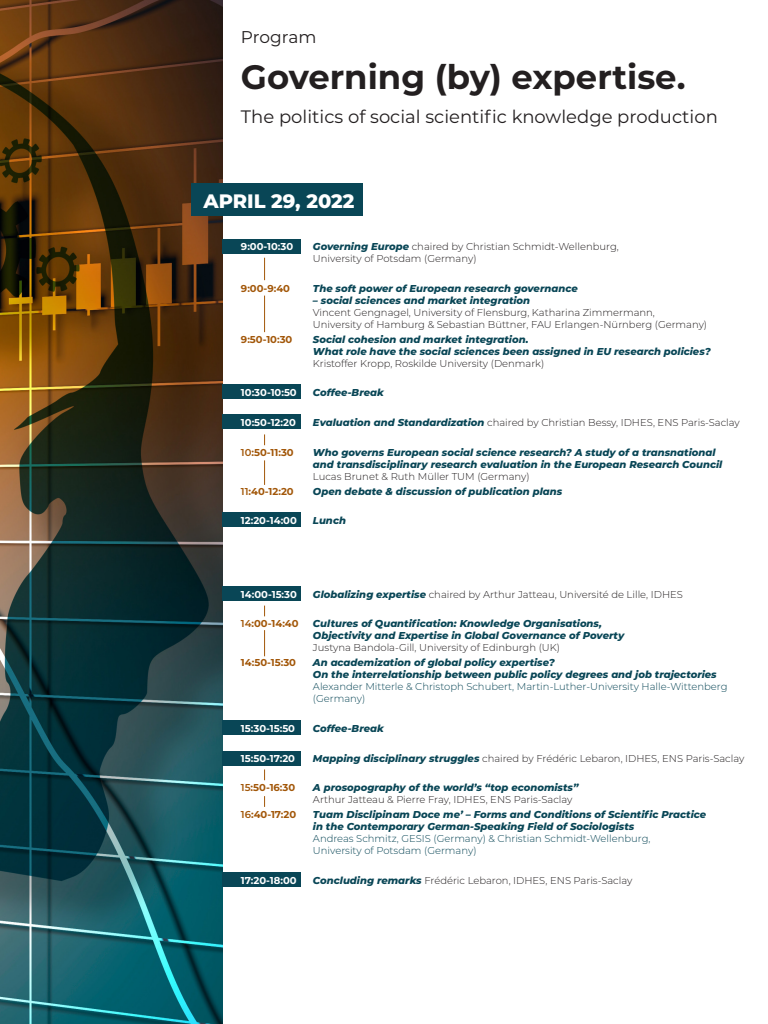
<style>
.page{position:relative;width:768px;height:1024px;background:#fff}
.page>*{position:absolute;margin:0;border:0;box-sizing:border-box;transform-origin:0 0}
.t1{font:700 33.8px "Montserrat";color:#231f20}
.t2{font:800 19.4px "Montserrat";color:#fff}
.t3{font:18px "Montserrat";color:#231f20}
.t4{font:17px "Montserrat";letter-spacing:-.005em;color:#231f20}
.t5{font:italic 800 10px/12px "Montserrat";color:#094656}
.t6{font:300 10px/12px "Montserrat";color:#231f20}
.t7{font:700 10px "Montserrat";color:#fff}
.t8{font:700 10px "Montserrat";color:#a25709}
.s1{font-weight:800;font-style:italic;color:#094656}
.s2{font-weight:300;font-style:normal;color:#231f20}
.s3{font-weight:600}
.s4{font-weight:300;font-style:normal}
</style>
<div class="page">
<img style="left:0;top:0;width:222px;height:1024px">
<div style="left:191px;top:184px;width:171px;height:32px;background:#094656"></div>
<div style="left:222px;top:239px;width:79px;height:14px;background:#094656"></div>
<div style="left:222px;top:586px;width:79px;height:15px;background:#094656"></div>
<div style="left:222px;top:720px;width:79px;height:15px;background:#094656"></div>
<div style="left:222px;top:385px;width:79px;height:14px;background:#094656"></div>
<div style="left:222px;top:751px;width:79px;height:14px;background:#094656"></div>
<div style="left:222px;top:512px;width:79px;height:15px;background:#094656"></div>
<div style="left:222px;top:414px;width:79px;height:15px;background:#094656"></div>
<div style="left:222px;top:872px;width:79px;height:15px;background:#094656"></div>
<svg style="left:264px;top:258px;width:1px;height:22px"></svg>
<hr style="left:264px;top:296px;width:1px;height:36px;background:#a25709">
<svg style="left:264px;top:630px;width:1px;height:26px"></svg>
<svg style="left:264px;top:460px;width:1px;height:25px"></svg>
<p class="t4" style="left:241px;top:25px;width:77px">Program</p>
<p class="t1" style="left:241px;top:53px;width:446px">Governing (by) expertise.</p>
<p class="t3" style="left:241px;top:105px;width:478px">The politics of social scientific knowledge production</p>
<p class="t2" style="left:203px;top:187px;width:153px">APRIL 29, 2022</p>
<p class="t7" style="left:241px;top:239px;width:54px">9:00-10:30</p>
<p class="t6" style="left:313px;top:240px;width:307px"><span class="s1">Governing Europe</span> chaired by Christian Schmidt-Wellenburg,<br>University of Potsdam (Germany)</p>
<p class="t8" style="left:241px;top:281px;width:51px">9:00-9:40</p>
<p class="t5" style="left:313px;top:282px;width:266px">The soft power of European research governance</p>
<p class="t6" style="left:313px;top:294px;width:396px"><span class="s1">– social sciences and market integration<br></span>Vincent Gengnagel, University of Flensburg, Katharina Zimmermann,<br>University of Hamburg &amp; Sebastian Büttner, FAU Erlangen-Nürnberg (Germany)</p>
<p class="t8" style="left:241px;top:332px;width:53px">9:50-10:30</p>
<p class="t5" style="left:313px;top:333px;width:399px">Social cohesion and market integration.<br>What role have the social sciences been assigned in EU research policies?<br><span class="s2">Kristoffer Kropp, Roskilde University (Denmark)</span></p>
<p class="t7" style="left:241px;top:386px;width:57px">10:30-10:50</p>
<p class="t5" style="left:313px;top:386px;width:72px">Coffee-Break</p>
<p class="t7" style="left:241px;top:415px;width:56px">10:50-12:20</p>
<p class="t6" style="left:313px;top:416px;width:428px"><span class="s1">Evaluation and Standardization</span> chaired by Christian Bessy, IDHES, ENS Paris-Saclay</p>
<p class="t8" style="left:241px;top:445px;width:54px"><span class="s3">10</span>:50-11:30</p>
<p class="t5" style="left:313px;top:446px;width:411px">Who governs European social science research? A study of a transnational and transdisciplinary research evaluation in the European Research Council<br><span class="s2">Lucas Brunet &amp; Ruth Müller TUM (Germany)</span></p>
<p class="t8" style="left:241px;top:484px;width:54px"><span class="s3">11</span>:40-12:20</p>
<p class="t5" style="left:313px;top:484px;width:251px">Open debate &amp; discussion of publication plans</p>
<p class="t7" style="left:241px;top:513px;width:57px">12:20-14:00</p>
<p class="t5" style="left:313px;top:514px;width:34px">Lunch</p>
<p class="t7" style="left:241px;top:587px;width:57px">14:00-15:30</p>
<p class="t6" style="left:313px;top:588px;width:371px"><span class="s1">Globalizing expertise</span> chaired by Arthur Jatteau, Université de Lille, IDHES</p>
<p class="t8" style="left:241px;top:617px;width:59px"><span class="s3">14</span>:00-14:40</p>
<p class="t5" style="left:313px;top:617px;width:313px">Cultures of Quantification: Knowledge Organisations,<br>Objectivity and Expertise in Global Governance of Poverty<br><span class="s2">Justyna Bandola-Gill, University of Edinburgh (UK)</span></p>
<p class="t8" style="left:241px;top:655px;width:57px">14:50-15:30</p>
<p class="t5" style="left:313px;top:656px;width:416px">An academization of global policy expertise?<br>On the interrelationship between public policy degrees and job trajectories <span class="s4">Alexander Mitterle &amp; Christoph Schubert, Martin-Luther-University Halle-Wittenberg (Germany)</span></p>
<p class="t7" style="left:241px;top:721px;width:56px">15:30-15:50</p>
<p class="t5" style="left:313px;top:722px;width:72px">Coffee-Break</p>
<p class="t7" style="left:241px;top:751px;width:56px">15:50-17:20</p>
<p class="t6" style="left:313px;top:752px;width:433px"><span class="s1">Mapping disciplinary struggles</span> chaired by Frédéric Lebaron, IDHES, ENS Paris-Saclay</p>
<p class="t8" style="left:241px;top:780px;width:56px"><span class="s3">15</span>:50-16:30</p>
<p class="t6" style="left:313px;top:781px;width:267px"><span class="s1">A prosopography of the world’s “top economists”<br></span>Arthur Jatteau &amp; Pierre Fray, IDHES, ENS Paris-Saclay</p>
<p class="t8" style="left:241px;top:807px;width:57px"><span class="s3">16</span>:40-17:20</p>
<p class="t5" style="left:313px;top:808px;width:395px">Tuam Disclipinam Doce me’ – Forms and Conditions of Scientific Practice in the Contemporary German-Speaking Field of Sociologists<br><span class="s4">Andreas Schmitz, GESIS (Germany) &amp; Christian Schmidt-Wellenburg,<br>University of Potsdam (Germany)</span></p>
<p class="t7" style="left:241px;top:873px;width:57px">17:20-18:00</p>
<p class="t6" style="left:313px;top:874px;width:321px"><span class="s1">Concluding remarks</span> Frédéric Lebaron, IDHES, ENS Paris-Saclay</p>
</div>
